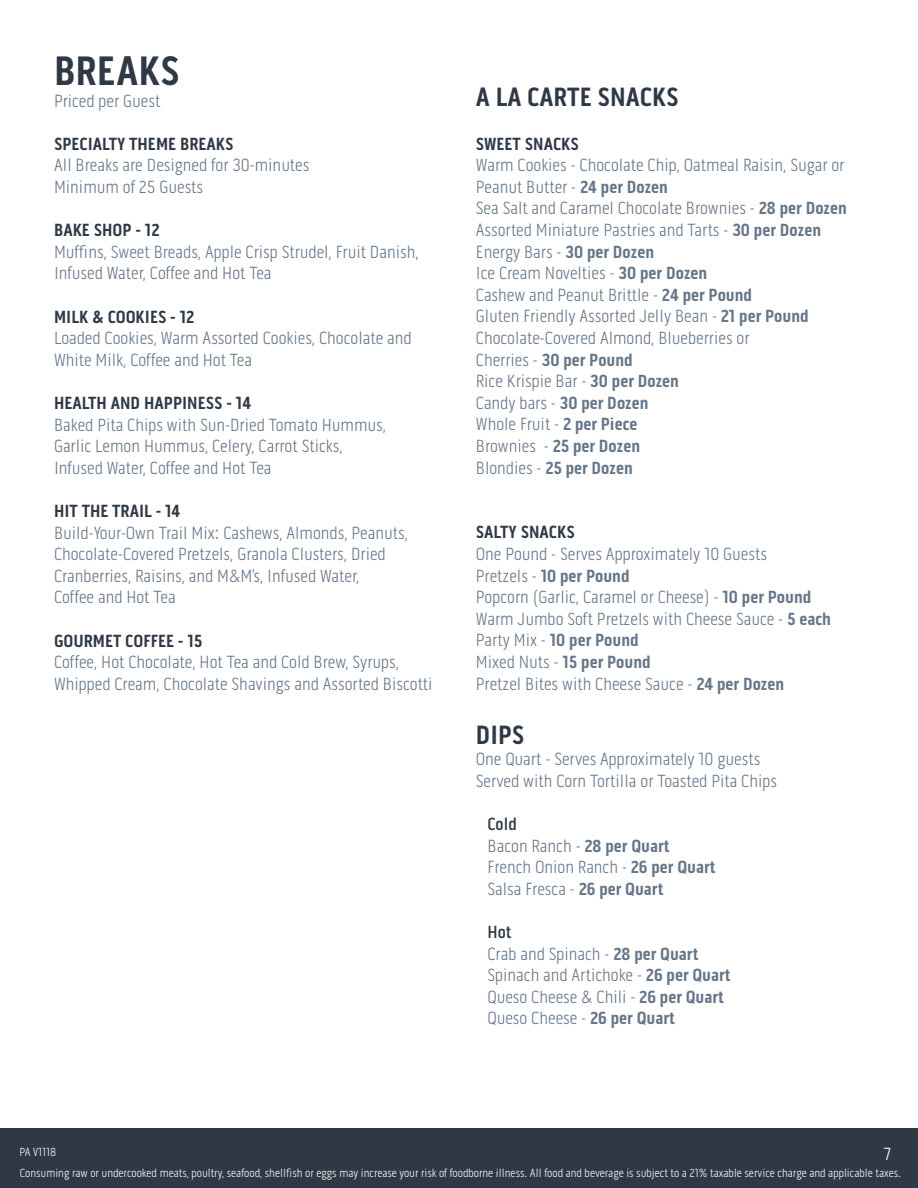
<style>
.page{position:relative;width:918px;height:1188px;background:#fff}
.page>*{position:absolute;margin:0;border:0;box-sizing:border-box;transform-origin:0 0}
.t1{font:700 42px "Pill Gothic 300 mg";letter-spacing:.005em;color:#2f3946}
.t2{font:700 27px "Pill Gothic 300 mg";color:#2f3946}
.t3{font:300 18px/21.6px "Pill Gothic 300 mg";color:#657688}
.t4{font:700 18px "Pill Gothic 300 mg";color:#2f3946}
.t5{font:300 18px "Pill Gothic 300 mg";color:#fff}
.t6{font:300 12px "Pill Gothic 300 mg";color:#fff}
.s1{font-weight:700}
.s2{font-weight:500;color:#2f3946}
</style>
<div class="page">
<div style="left:0;top:1128px;width:918px;height:60px;background:#2f3946"></div>
<h1 class="t1" style="left:54px;top:46px;width:127px">BREAKS</h1>
<p class="t3" style="left:54px;top:90px;width:108px">Priced per Guest</p>
<p class="t4" style="left:54px;top:133px;width:181px">SPECIALTY THEME BREAKS</p>
<p class="t3" style="left:54px;top:155px;width:257px">All Breaks are Designed for 30-minutes<br>Minimum of 25 Guests</p>
<p class="t4" style="left:54px;top:220px;width:107px">BAKE SHOP - 12</p>
<p class="t3" style="left:54px;top:241px;width:366px">Muffins, Sweet Breads, Apple Crisp Strudel, Fruit Danish,<br>Infused Water, Coffee and Hot Tea</p>
<p class="t4" style="left:54px;top:306px;width:142px">MILK &amp; COOKIES - 12</p>
<p class="t3" style="left:54px;top:327px;width:359px">Loaded Cookies, Warm Assorted Cookies, Chocolate and<br>White Milk, Coffee and Hot Tea</p>
<p class="t4" style="left:54px;top:392px;width:199px">HEALTH AND HAPPINESS - 14</p>
<p class="t3" style="left:54px;top:414px;width:334px">Baked Pita Chips with Sun-Dried Tomato Hummus,<br>Garlic Lemon Hummus, Celery, Carrot Sticks,<br>Infused Water, Coffee and Hot Tea</p>
<p class="t4" style="left:54px;top:500px;width:128px">HIT THE TRAIL - 14</p>
<p class="t3" style="left:54px;top:522px;width:355px">Build-Your-Own Trail Mix: Cashews, Almonds, Peanuts, Chocolate-Covered Pretzels, Granola Clusters, Dried Cranberries, Raisins, and M&amp;M’s, Infused Water,<br>Coffee and Hot Tea</p>
<p class="t4" style="left:54px;top:630px;width:150px">GOURMET COFFEE - 15</p>
<p class="t3" style="left:54px;top:651px;width:380px">Coffee, Hot Chocolate, Hot Tea and Cold Brew, Syrups,<br>Whipped Cream, Chocolate Shavings and Assorted Biscotti</p>
<h2 class="t2" style="left:476px;top:81px;width:204px">A LA CARTE SNACKS</h2>
<p class="t4" style="left:476px;top:133px;width:104px">SWEET SNACKS</p>
<p class="t3" style="left:476px;top:154px;width:373px">Warm Cookies - Chocolate Chip, Oatmeal Raisin, Sugar or Peanut Butter - <span class="s1">24 per Dozen<br></span>Sea Salt and Caramel Chocolate Brownies - <span class="s1">28 per Dozen </span>Assorted Miniature Pastries and Tarts - <span class="s1">30 per Dozen </span>Energy Bars - <span class="s1">30 per Dozen<br></span>Ice Cream Novelties - <span class="s1">30 per Dozen<br></span>Cashew and Peanut Brittle - <span class="s1">24 per Pound<br></span>Gluten Friendly Assorted Jelly Bean - <span class="s1">21 per Pound </span>Chocolate-Covered Almond, Blueberries or<br>Cherries - <span class="s1">30 per Pound<br></span>Rice Krispie Bar - <span class="s1">30 per Dozen<br></span>Candy bars - <span class="s1">30 per Dozen<br></span>Whole Fruit - <span class="s1">2 per Piece<br></span>Brownies - <span class="s1">25 per Dozen<br></span>Blondies - <span class="s1">25 per Dozen</span></p>
<p class="t4" style="left:476px;top:522px;width:100px">SALTY SNACKS</p>
<p class="t3" style="left:476px;top:543px;width:357px">One Pound - Serves Approximately 10 Guests<br>Pretzels - <span class="s1">10 per Pound<br></span>Popcorn (Garlic, Caramel or Cheese) - <span class="s1">10 per Pound </span>Warm Jumbo Soft Pretzels with Cheese Sauce - <span class="s1">5 each </span>Party Mix - <span class="s1">10 per Pound<br></span>Mixed Nuts - <span class="s1">15 per Pound<br></span>Pretzel Bites with Cheese Sauce - <span class="s1">24 per Dozen</span></p>
<h2 class="t2" style="left:476px;top:718px;width:50px">DIPS</h2>
<p class="t3" style="left:476px;top:748px;width:303px">One Quart - Serves Approximately 10 guests<br>Served with Corn Tortilla or Toasted Pita Chips</p>
<p class="t3" style="left:487px;top:813px;width:230px"><span class="s2">Cold<br></span>Bacon Ranch - <span class="s1">28 per Quart<br></span>French Onion Ranch - <span class="s1">26 per Quart<br></span>Salsa Fresca - <span class="s1">26 per Quart</span></p>
<p class="t3" style="left:487px;top:921px;width:245px"><span class="s2">Hot<br></span>Crab and Spinach - <span class="s1">28 per Quart<br></span>Spinach and Artichoke - <span class="s1">26 per Quart<br></span>Queso Cheese &amp; Chili - <span class="s1">26 per Quart<br></span>Queso Cheese - <span class="s1">26 per Quart</span></p>
<p class="t6" style="left:19px;top:1145px;width:38px">PA V1118</p>
<p class="t5" style="left:884px;top:1143px;width:8px">7</p>
<p class="t6" style="left:20px;top:1166px;width:883px">Consuming raw or undercooked meats, poultry, seafood, shellfish or eggs may increase your risk of foodborne illness. All food and beverage is subject to a 21% taxable service charge and applicable taxes.</p>
</div>
